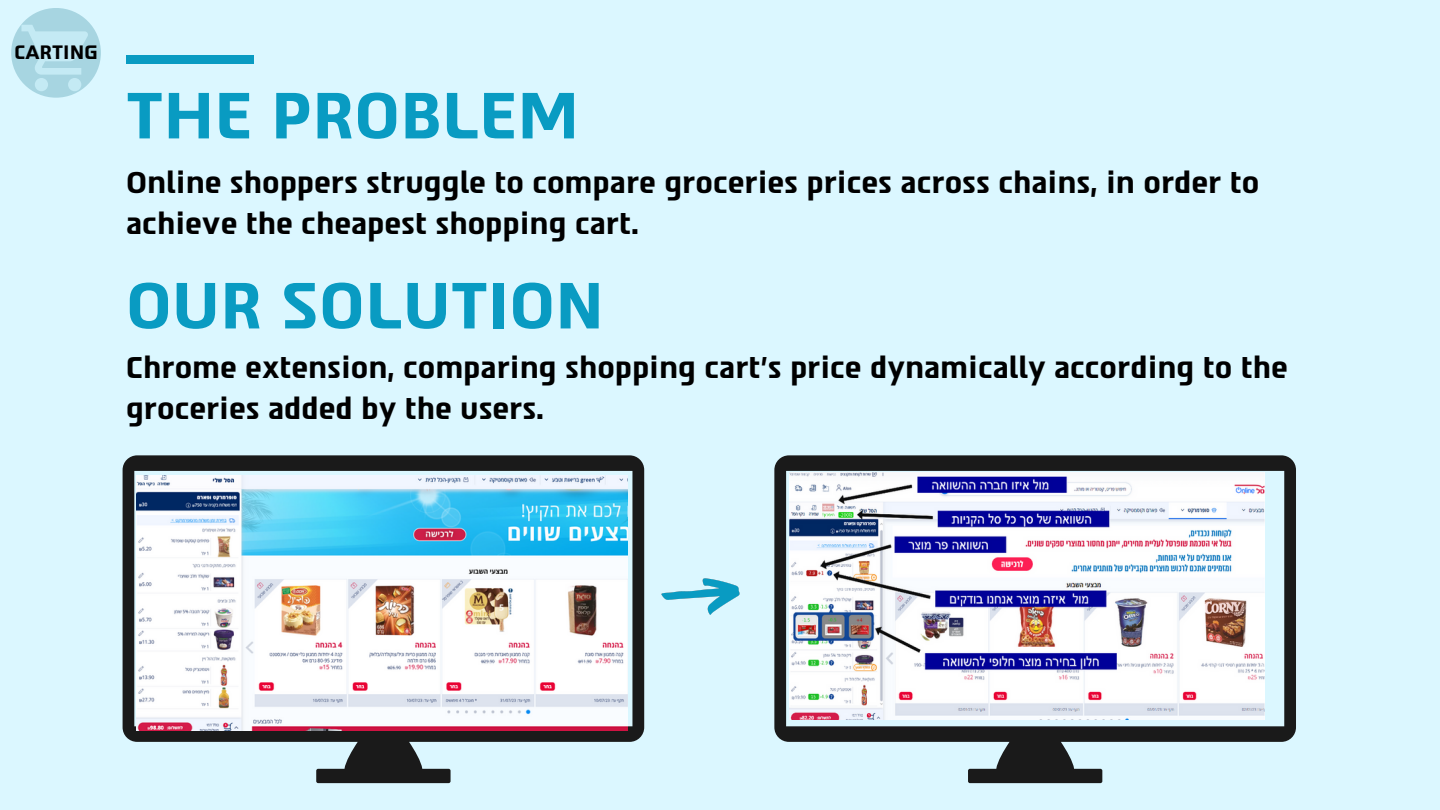
<style>
.page{position:relative;width:1440px;height:810px;background:#dbf7ff}
.page>*{position:absolute;margin:0;border:0;box-sizing:border-box;transform-origin:0 0}
.t1{font:700 65px "Atlas DL3.1 AAA";color:#099bc2}
.t2{font:700 30px/41.2px "Atlas DL3.1 AAA";color:#000}
.t3{font:700 19.4px "Atlas DL3.1 AAA";color:#000}
</style>
<div class="page">
<div style="left:126px;top:56px;width:127px;height:8px;background:#099bc2"></div>
<svg style="left:774px;top:455px;width:522px;height:328px"></svg>
<svg style="left:123px;top:455px;width:521px;height:328px"></svg>
<img style="left:136px;top:475px;width:491px;height:255px">
<img style="left:661px;top:579px;width:78px;height:36px">
<div style="left:11px;top:8px;width:90px;height:90px;background:#a7d5e1;border-radius:50%"></div>
<svg style="left:21px;top:25px;width:67px;height:66px"></svg>
<p class="t3" style="left:14px;top:41px;width:85px">CARTING</p>
<p class="t1" style="left:126px;top:77px;width:455px">THE PROBLEM</p>
<p class="t2" style="left:126px;top:162px;width:1135px">Online shoppers struggle to compare groceries prices across chains, in order to achieve the cheapest shopping cart.</p>
<p class="t1" style="left:126px;top:267px;width:480px">OUR SOLUTION</p>
<p class="t2" style="left:126px;top:347px;width:1163px">Chrome extension, comparing shopping cart's price dynamically according to the groceries added by the users.</p>
</div>
